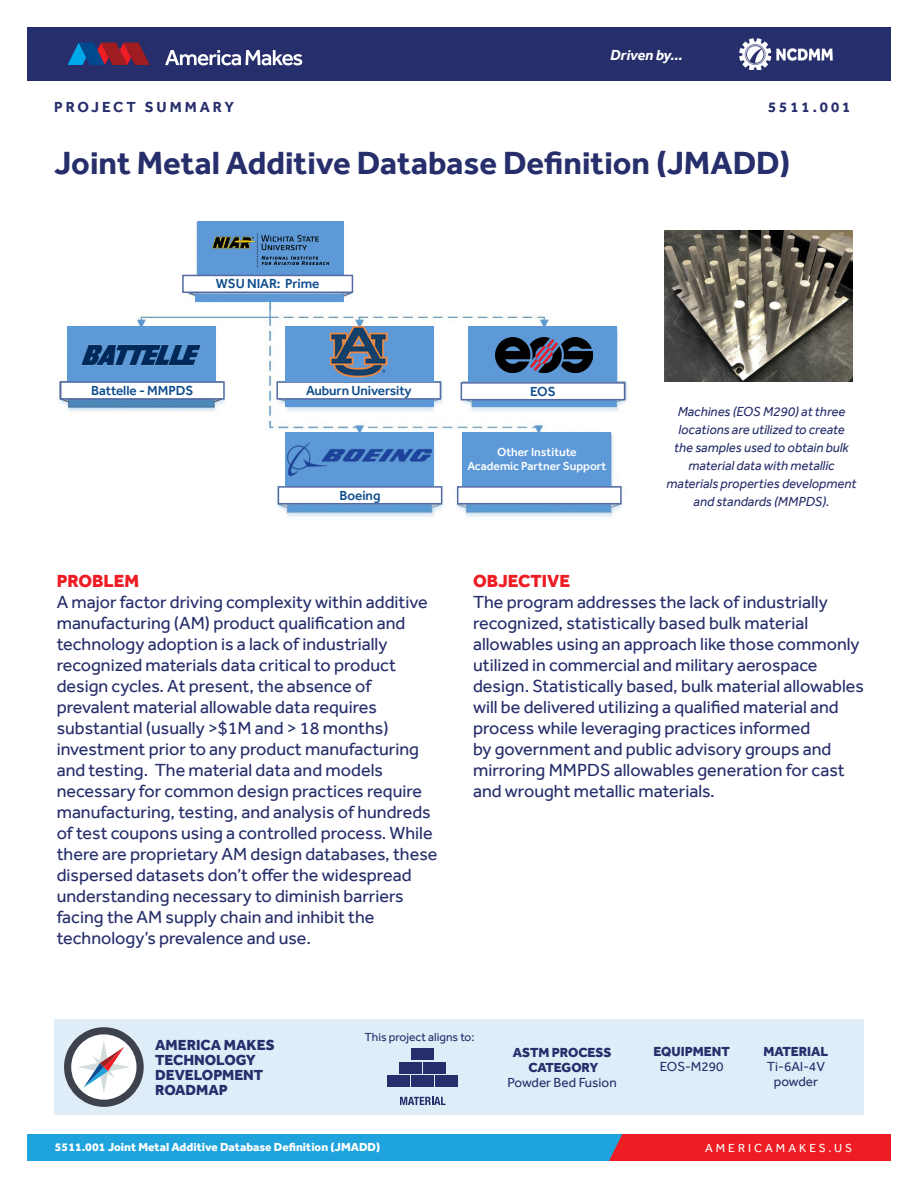
<style>
.page{position:relative;width:918px;height:1188px;background:#fff}
.page>*{position:absolute;margin:0;border:0;box-sizing:border-box;transform-origin:0 0}
._2-Impact_Statement{font:700 33px "Effra";color:#262e6b}
.Body_Copy{font:18px/21px "Effra";color:#262e6b}
.Red_Heading{font:800 18px "Effra";color:#ee1d23}
.t1{font:800 15px/15px "Effra";color:#262e6b}
.t2{font:700 15px "Effra";letter-spacing:.2em;color:#262e6b}
.t3{font:italic 700 15px "Effra";letter-spacing:-.005em;color:#fff}
.t4{font:italic 13.5px/18px "Effra";color:#262e6b;text-align:center}
.Footer-_LtBlue_Proje{font:500 13.5px "Effra";letter-spacing:-.005em;color:#0d4c8d}
.Footer-ASTM___Mat_l{font:13.5px/15px "Effra";color:#262e6b;text-align:center}
.Footer-ASTM___Matl_H{font:800 13.5px "Effra";color:#262e6b}
.t5{font:800 12px "Effra";color:#fff}
.t6{font:500 12px "Effra";color:#fff}
.t7{font:12px "Effra";color:#262e6b}
.t8{font:12px "Effra";letter-spacing:.25em;color:#fff}
.s1{font-weight:800;color:#ee1d23}
</style>
<div class="page">
<div style="left:27px;top:1134px;width:840px;height:27px;background:#1ea3dc"></div>
<div style="left:609px;top:1134px;width:282px;height:27px;background:#ee1d23"></div>
<div style="left:27px;top:27px;width:864px;height:54px;background:#262e6b"></div>
<svg style="left:67px;top:43px;width:83px;height:22px"></svg>
<svg style="left:165px;top:50px;width:137px;height:15px"></svg>
<img style="left:740px;top:38px;width:92px;height:32px">
<div style="left:54px;top:1020px;width:810px;height:95px;background:#dfedf8"></div>
<div style="left:411px;top:1049px;width:23px;height:11px;background:#262e6b"></div>
<div style="left:400px;top:1062px;width:22px;height:12px;background:#262e6b"></div>
<div style="left:411px;top:1076px;width:23px;height:11px;background:#262e6b"></div>
<div style="left:423px;top:1062px;width:23px;height:12px;background:#262e6b"></div>
<div style="left:435px;top:1076px;width:23px;height:11px;background:#262e6b"></div>
<div style="left:388px;top:1076px;width:22px;height:11px;background:#262e6b"></div>
<svg style="left:400px;top:1097px;width:46px;height:8px"></svg>
<svg style="left:64px;top:1027px;width:80px;height:80px"></svg>
<img style="left:59px;top:222px;width:569px;height:295px">
<div style="left:197px;top:221px;width:146px;height:55px;background:#5d99d7"></div>
<img style="left:209px;top:233px;width:122px;height:42px">
<div style="left:183px;top:275px;width:169px;height:17px;background:#fff"></div>
<div style="left:182px;top:275px;width:171px;height:18px;border:2px solid #5369a2"></div>
<div style="left:195px;top:295px;width:148px;height:7px;background:#5d99d7"></div>
<div style="left:67px;top:326px;width:148px;height:55px;background:#5d99d7"></div>
<div style="left:285px;top:400px;width:148px;height:7px;background:#5d99d7"></div>
<div style="left:61px;top:382px;width:163px;height:17px;background:#fff"></div>
<div style="left:60px;top:381px;width:165px;height:19px;border:2px solid #5369a2"></div>
<img style="left:81px;top:344px;width:120px;height:22px">
<div style="left:474px;top:400px;width:141px;height:7px;background:#5d99d7"></div>
<div style="left:469px;top:326px;width:148px;height:55px;background:#5d99d7"></div>
<div style="left:285px;top:432px;width:148px;height:54px;background:#5d99d7"></div>
<img style="left:287px;top:442px;width:146px;height:35px">
<div style="left:463px;top:432px;width:148px;height:54px;background:#5d99d7"></div>
<div style="left:277px;top:382px;width:163px;height:17px;background:#fff"></div>
<div style="left:276px;top:381px;width:165px;height:19px;border:2px solid #5369a2"></div>
<div style="left:461px;top:383px;width:164px;height:17px;background:#fff"></div>
<div style="left:461px;top:382px;width:164px;height:18px;border:2px solid #5369a2"></div>
<div style="left:285px;top:326px;width:148px;height:55px;background:#5d99d7"></div>
<img style="left:329px;top:326px;width:59px;height:52px">
<img style="left:495px;top:337px;width:97px;height:36px">
<div style="left:278px;top:487px;width:164px;height:17px;background:#fff"></div>
<div style="left:278px;top:486px;width:164px;height:18px;border:2px solid #5369a2"></div>
<div style="left:457px;top:486px;width:165px;height:18px;background:#fff;border:2px solid #5369a2"></div>
<img style="left:664px;top:231px;width:189px;height:150px">
<p class="t3" style="left:610px;top:46px;width:74px">Driven by...</p>
<p class="t2" style="left:54px;top:99px;width:182px">PROJECT SUMMARY</p>
<p class="t2" style="left:768px;top:99px;width:84px">5511.001</p>
<p class="_2-Impact_Statement" style="left:54px;top:144px;width:738px">Joint Metal Additive Database Definition (JMADD)</p>
<p class="Footer-_LtBlue_Proje" style="left:216px;top:276px;width:105px">WSU NIAR: Prime</p>
<p class="Footer-_LtBlue_Proje" style="left:91px;top:382px;width:104px">Battelle - MMPDS</p>
<p class="Footer-_LtBlue_Proje" style="left:306px;top:382px;width:107px">Auburn University</p>
<p class="Footer-_LtBlue_Proje" style="left:530px;top:383px;width:27px">EOS</p>
<p class="Footer-_LtBlue_Proje" style="left:340px;top:487px;width:42px">Boeing</p>
<p class="t6" style="left:497px;top:445px;width:81px">Other Institute</p>
<p class="t6" style="left:467px;top:459px;width:141px">Academic Partner Support</p>
<p class="t4" style="left:667px;top:402px;width:191px">Machines (EOS M290) at three locations are utilized to create<br>the samples used to obtain bulk material data with metallic materials properties development and standards (MMPDS).</p>
<p class="Red_Heading" style="left:57px;top:570px;width:84px">PROBLEM</p>
<p class="Body_Copy" style="left:57px;top:591px;width:382px">A major factor driving complexity within additive manufacturing (AM) product qualification and technology adoption is a lack of industrially recognized materials data critical to product design cycles. At present, the absence of prevalent material allowable data requires substantial (usually &gt;$1M and &gt; 18 months) investment prior to any product manufacturing and testing. The material data and models necessary for common design practices require manufacturing, testing, and analysis of hundreds of test coupons using a controlled process. While there are proprietary AM design databases, these dispersed datasets don’t offer the widespread understanding necessary to diminish barriers facing the AM supply chain and inhibit the technology’s prevalence and use.</p>
<p class="Body_Copy" style="left:473px;top:570px;width:392px"><span class="s1">OBJECTIVE<br></span>The program addresses the lack of industrially recognized, statistically based bulk material allowables using an approach like those commonly utilized in commercial and military aerospace design. Statistically based, bulk material allowables will be delivered utilizing a qualified material and process while leveraging practices informed<br>by government and public advisory groups and mirroring MMPDS allowables generation for cast and wrought metallic materials.</p>
<p class="t1" style="left:155px;top:1037px;width:121px">AMERICA MAKES<br>TECHNOLOGY<br>DEVELOPMENT<br>ROADMAP</p>
<p class="t7" style="left:364px;top:1030px;width:112px">This project aligns to:</p>
<p class="t5" style="left:55px;top:1140px;width:327px">5511.001 Joint Metal Additive Database Definition (JMADD)</p>
<p class="Footer-ASTM___Matl_H" style="left:513px;top:1044px;width:100px">ASTM PROCESS</p>
<p class="Footer-ASTM___Matl_H" style="left:528px;top:1059px;width:72px">CATEGORY</p>
<p class="Footer-ASTM___Mat_l" style="left:508px;top:1074px;width:111px">Powder Bed Fusion</p>
<p class="Footer-ASTM___Matl_H" style="left:654px;top:1044px;width:78px">EQUIPMENT</p>
<p class="Footer-ASTM___Mat_l" style="left:660px;top:1059px;width:65px">EOS-M290</p>
<p class="Footer-ASTM___Matl_H" style="left:764px;top:1044px;width:66px">MATERIAL</p>
<p class="Footer-ASTM___Mat_l" style="left:767px;top:1059px;width:60px">Ti-6Al-4V powder</p>
<p class="t8" style="left:705px;top:1140px;width:149px">AMERICAMAKES.US</p>
</div>
